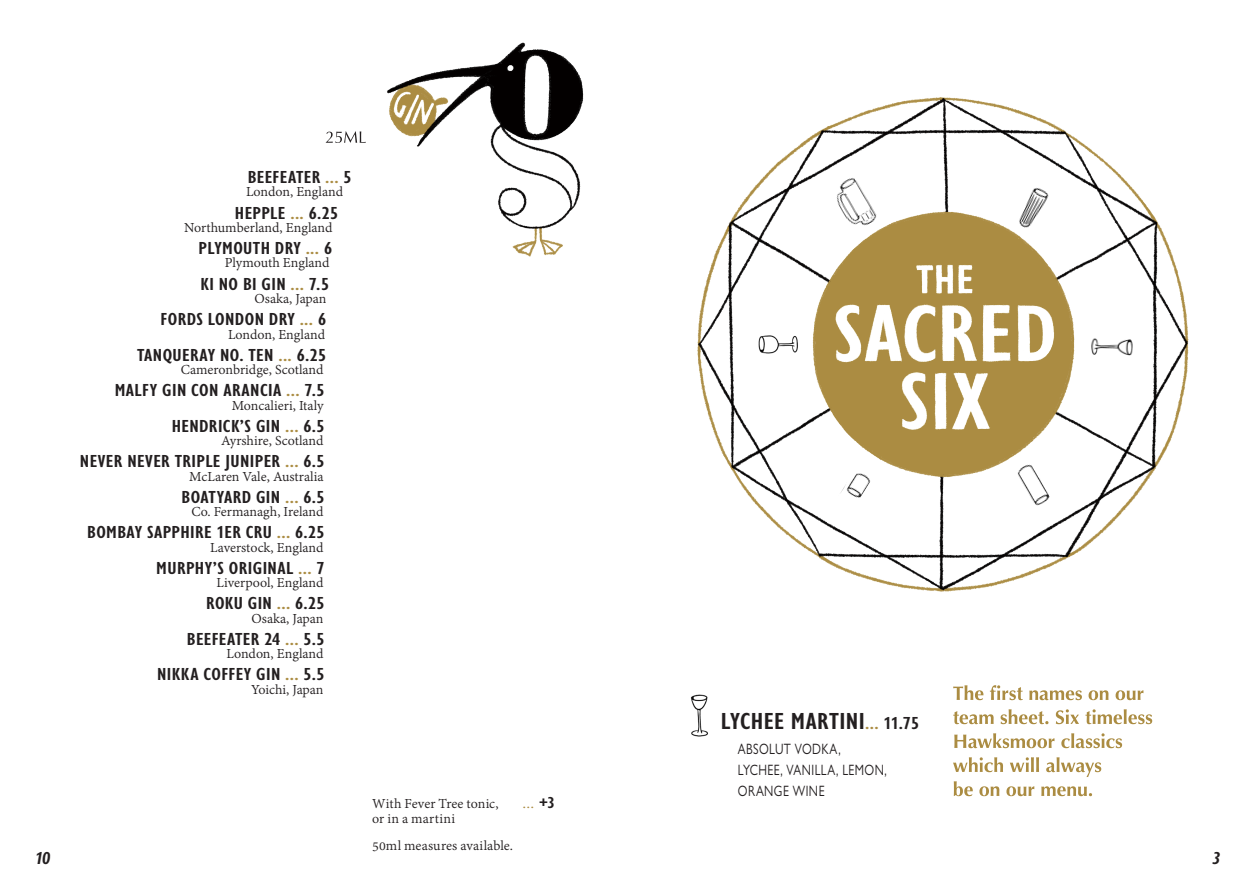
<style>
.page{position:relative;width:1259px;height:893px;background:#fff}
.page>*{position:absolute;margin:0;border:0;box-sizing:border-box;transform-origin:0 0}
.Drink_Name{font:600 condensed 24px "Gill Sans Nova";letter-spacing:.015em;color:#231f20;scale:1.17 1}
.Drink_Name-2{font:600 condensed 18px "Gill Sans Nova";letter-spacing:.02em;color:#231f20;scale:1.17 1}
.Page_Numbers{font:italic 600 condensed 18px "Gill Sans Nova";color:#231f20;scale:1.17 1}
.Description__Right_Justified{font:15px "Adobe Gurmukhi";color:#231f20}
.Pairing{font:15px "Adobe Gurmukhi";letter-spacing:.005em;color:#231f20}
.Ingredients{font:15px/21px "Gill Sans Nova";letter-spacing:.035em;color:#231f20;scale:.8 1}
.Pairing-2{font:15px "Adobe Gurmukhi";color:#ab8c42;scale:1.17 1}
.s1{color:#ab8c42}
.s2{font-family:"Gill Sans Nova";font-weight:600;font-stretch:condensed;font-size:16.5px;color:#231f20}
.s3{font-size:18px;color:#ab8c42}
.s4{font-size:18px}
</style>
<div class="page">
<img style="left:697px;top:97px;width:492px;height:495px">
<svg style="left:953px;top:757px;width:148px;height:39px"></svg>
<svg style="left:954px;top:733px;width:168px;height:15px"></svg>
<svg style="left:953px;top:709px;width:199px;height:15px"></svg>
<svg style="left:953px;top:685px;width:190px;height:15px"></svg>
<img style="left:1011px;top:182px;width:43px;height:55px">
<img style="left:1010px;top:459px;width:42px;height:50px">
<img style="left:756px;top:333px;width:48px;height:22px">
<img style="left:1087px;top:337px;width:46px;height:21px">
<img style="left:838px;top:467px;width:35px;height:39px">
<img style="left:822px;top:162px;width:60px;height:73px">
<img style="left:691px;top:694px;width:17px;height:43px">
<img style="left:325px;top:43px;width:259px;height:214px">
<svg style="left:326px;top:131px;width:40px;height:12px"></svg>
<p class="Drink_Name-2" style="left:248px;top:165px;width:90px">BEEFEATER <span class="s1">...</span> 5</p>
<p class="Description__Right_Justified" style="left:246px;top:184px;width:98px">London, England</p>
<p class="Drink_Name-2" style="left:235px;top:201px;width:90px">HEPPLE <span class="s1">...</span> 6.25</p>
<p class="Description__Right_Justified" style="left:184px;top:219px;width:150px">Northumberland, England</p>
<p class="Drink_Name-2" style="left:199px;top:236px;width:116px">PLYMOUTH DRY <span class="s1">...</span> 6</p>
<p class="Description__Right_Justified" style="left:225px;top:255px;width:106px">Plymouth England</p>
<p class="Drink_Name-2" style="left:200px;top:272px;width:111px">KI NO BI GIN <span class="s1">...</span> 7.5</p>
<p class="Description__Right_Justified" style="left:255px;top:290px;width:73px">Osaka, Japan</p>
<p class="Drink_Name-2" style="left:161px;top:307px;width:143px">FORDS LONDON DRY <span class="s1">...</span> 6</p>
<p class="Description__Right_Justified" style="left:228px;top:326px;width:98px">London, England</p>
<p class="Drink_Name-2" style="left:137px;top:343px;width:163px">TANQUERAY NO. TEN <span class="s1">...</span> 6.25</p>
<p class="Description__Right_Justified" style="left:181px;top:361px;width:144px">Cameronbridge, Scotland</p>
<p class="Drink_Name-2" style="left:115px;top:378px;width:181px">MALFY GIN CON ARANCIA <span class="s1">...</span> 7.5</p>
<p class="Description__Right_Justified" style="left:232px;top:397px;width:93px">Moncalieri, Italy</p>
<p class="Drink_Name-2" style="left:172px;top:414px;width:132px">HENDRICK’S GIN <span class="s1">...</span> 6.5</p>
<p class="Description__Right_Justified" style="left:221px;top:432px;width:104px">Ayrshire, Scotland</p>
<p class="Drink_Name-2" style="left:80px;top:449px;width:211px">NEVER NEVER TRIPLE JUNIPER <span class="s1">...</span> 6.5</p>
<p class="Description__Right_Justified" style="left:189px;top:468px;width:136px">McLaren Vale, Australia</p>
<p class="Drink_Name-2" style="left:182px;top:485px;width:124px">BOATYARD GIN <span class="s1">...</span> 6.5</p>
<p class="Description__Right_Justified" style="left:191px;top:503px;width:134px">Co. Fermanagh, Ireland</p>
<p class="Drink_Name-2" style="left:87px;top:520px;width:204px">BOMBAY SAPPHIRE 1ER CRU <span class="s1">...</span> 6.25</p>
<p class="Description__Right_Justified" style="left:210px;top:539px;width:115px">Laverstock, England</p>
<p class="Drink_Name-2" style="left:156px;top:556px;width:145px">MURPHY’S ORIGINAL <span class="s1">...</span> 7</p>
<p class="Description__Right_Justified" style="left:217px;top:574px;width:108px">Liverpool, England</p>
<p class="Drink_Name-2" style="left:206px;top:592px;width:103px">ROKU GIN <span class="s1">...</span> 6.25</p>
<p class="Description__Right_Justified" style="left:252px;top:610px;width:73px">Osaka, Japan</p>
<p class="Drink_Name-2" style="left:187px;top:627px;width:119px">BEEFEATER 24 <span class="s1">...</span> 5.5</p>
<p class="Description__Right_Justified" style="left:226px;top:645px;width:98px">London, England</p>
<p class="Drink_Name-2" style="left:157px;top:663px;width:145px">NIKKA COFFEY GIN <span class="s1">...</span> 5.5</p>
<p class="Description__Right_Justified" style="left:251px;top:681px;width:74px">Yoichi, Japan</p>
<p class="Page_Numbers" style="left:35px;top:846px;width:15px">10</p>
<p class="Pairing" style="left:372px;top:795px;width:128px">With Fever Tree tonic,</p>
<p class="Pairing-2" style="left:522px;top:795px;width:29px">... <span class="s2">+3</span></p>
<p class="Pairing" style="left:372px;top:810px;width:84px">or in a martini</p>
<p class="Pairing" style="left:372px;top:838px;width:142px">50ml measures available.</p>
<p class="Drink_Name" style="left:721px;top:705px;width:171px">LYCHEE MARTINI<span class="s3">...</span> <span class="s4">11.75</span></p>
<p class="Ingredients" style="left:738px;top:738px;width:188px">ABSOLUT VODKA,<br>LYCHEE, VANILLA, LEMON,<br>ORANGE WINE</p>
<p class="Page_Numbers" style="left:1212px;top:846px;width:8px">3</p>
</div>
